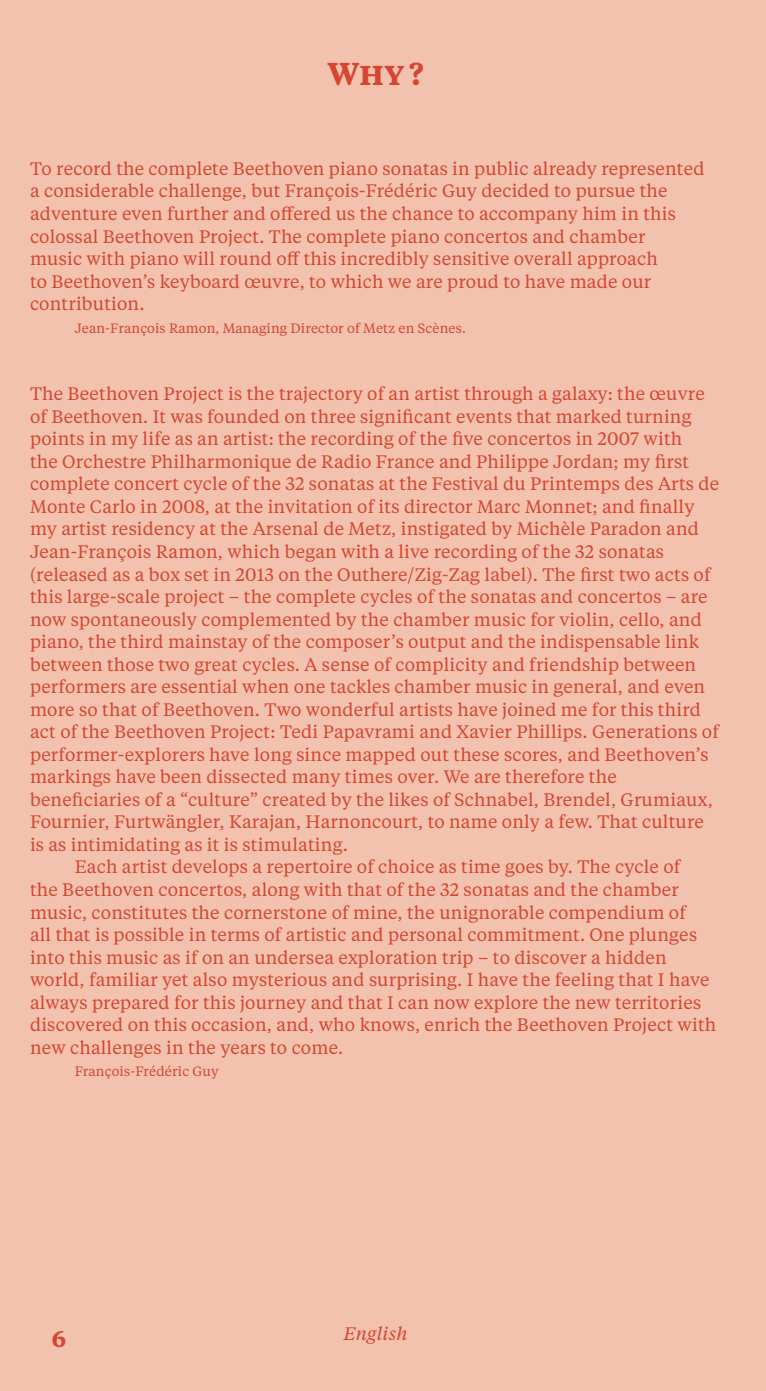
<style>
.page{position:relative;width:766px;height:1391px;background:#fff}
.page>*{position:absolute;margin:0;border:0;box-sizing:border-box;transform-origin:0 0}
.TITRE{font:600 31.5px "Tiempos Text";color:#d54631}
.TITRE__Centered{font:700 22.5px "Tiempos Text";color:#d54631}
.texte_courant{font:18px/22.5px "Tiempos Text";letter-spacing:.01em;color:#d54631}
.t1{font:italic 18px "Tiempos Text";letter-spacing:.01em;color:#d54631}
.production{font:13.5px "Tiempos Text";letter-spacing:.01em;color:#d54631}
</style>
<div class="page">
<div style="left:0;top:0;width:765px;height:1390px;background:#f3c2af"></div>
<p class="TITRE" style="left:327px;top:52px;width:98px">Why?</p>
<p class="texte_courant" style="left:30px;top:156px;width:675px">To record the complete Beethoven piano sonatas in public already represented a considerable challenge, but François-Frédéric Guy decided to pursue the adventure even further and offered us the chance to accompany him in this colossal Beethoven Project. The complete piano concertos and chamber<br>music with piano will round off this incredibly sensitive overall approach<br>to Beethoven’s keyboard œuvre, to which we are proud to have made our contribution.</p>
<p class="production" style="left:75px;top:319px;width:392px">Jean-François Ramon, Managing Director of Metz en Scènes.</p>
<p class="texte_courant" style="left:30px;top:382px;width:690px">The Beethoven Project is the trajectory of an artist through a galaxy: the œuvre of Beethoven. It was founded on three significant events that marked turning points in my life as an artist: the recording of the five concertos in 2007 with<br>the Orchestre Philharmonique de Radio France and Philippe Jordan; my first complete concert cycle of the 32 sonatas at the Festival du Printemps des Arts de Monte Carlo in 2008, at the invitation of its director Marc Monnet; and finally my artist residency at the Arsenal de Metz, instigated by Michèle Paradon and Jean-François Ramon, which began with a live recording of the 32 sonatas (released as a box set in 2013 on the Outhere/Zig-Zag label). The first two acts of this large-scale project – the complete cycles of the sonatas and concertos – are now spontaneously complemented by the chamber music for violin, cello, and piano, the third mainstay of the composer’s output and the indispensable link between those two great cycles. A sense of complicity and friendship between performers are essential when one tackles chamber music in general, and even more so that of Beethoven. Two wonderful artists have joined me for this third act of the Beethoven Project: Tedi Papavrami and Xavier Phillips. Generations of performer-explorers have long since mapped out these scores, and Beethoven’s markings have been dissected many times over. We are therefore the beneficiaries of a “culture” created by the likes of Schnabel, Brendel, Grumiaux, Fournier, Furtwängler, Karajan, Harnoncourt, to name only a few. That culture is as intimidating as it is stimulating.</p>
<p class="texte_courant" style="left:30px;top:855px;width:687px;text-indent:45px">Each artist develops a repertoire of choice as time goes by. The cycle of<br>the Beethoven concertos, along with that of the 32 sonatas and the chamber music, constitutes the cornerstone of mine, the unignorable compendium of<br>all that is possible in terms of artistic and personal commitment. One plunges into this music as if on an undersea exploration trip – to discover a hidden world, familiar yet also mysterious and surprising. I have the feeling that I have always prepared for this journey and that I can now explore the new territories discovered on this occasion, and, who knows, enrich the Beethoven Project with new challenges in the years to come.</p>
<p class="production" style="left:75px;top:1062px;width:145px">François-Frédéric Guy</p>
<p class="TITRE__Centered" style="left:52px;top:1322px;width:16px">6</p>
<p class="t1" style="left:343px;top:1321px;width:66px">English</p>
</div>
